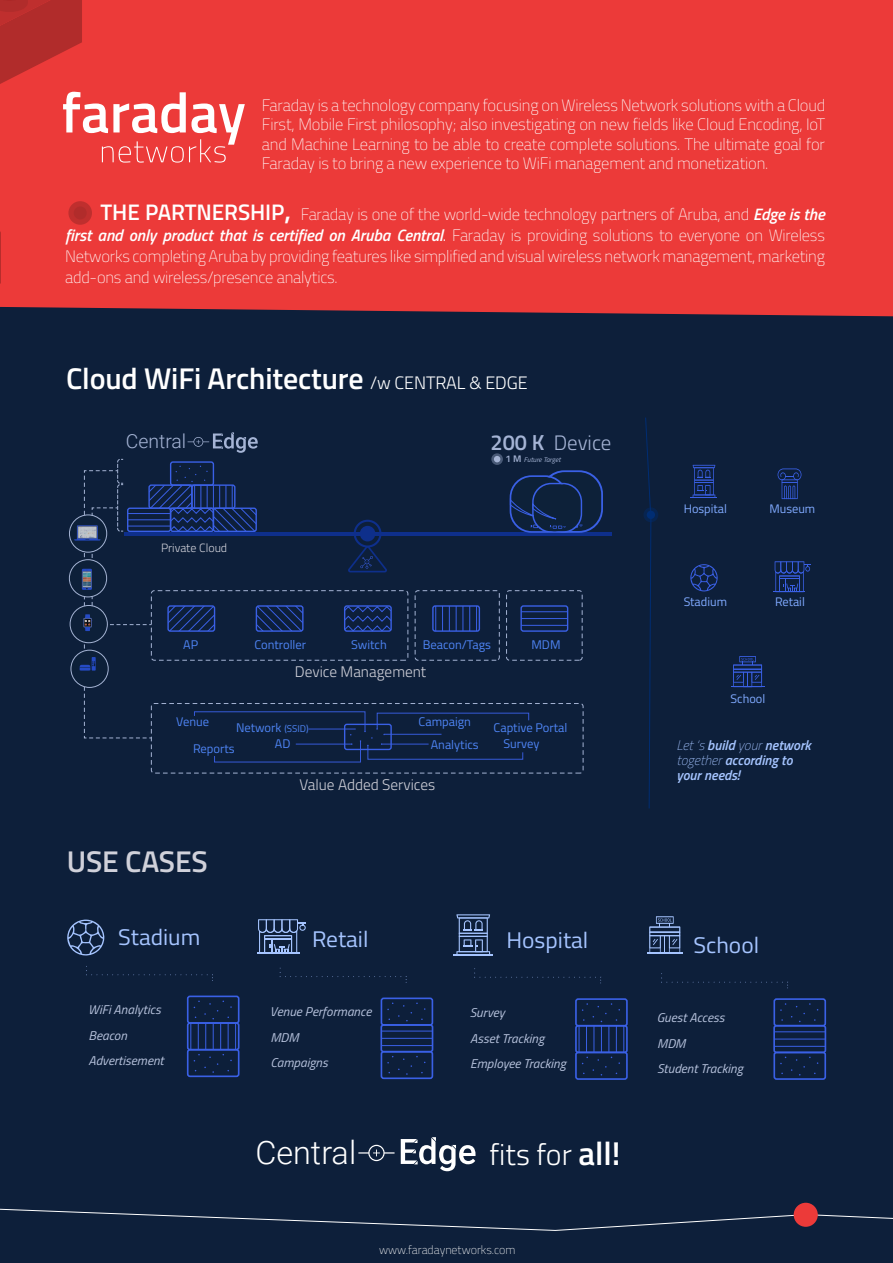
<style>
.page{position:relative;width:893px;height:1263px;background:#ec3a39}
.page>*{position:absolute;margin:0;border:0;box-sizing:border-box;transform-origin:0 0}
.t1{font:300 32.4px "Roboto";color:#fff}
.t2{font:600 30px "Titillium Web";letter-spacing:-.005em;color:#fff}
.t3{font:300 30px "Titillium Web";color:#fff}
.t4{font:600 30px "Titillium Web";letter-spacing:-.005em;color:#d0d1da}
.t5{font:22.65px "Titillium Web";color:#a5c4ff}
.t6{font:300 20.85px "Titillium Web";color:#a5b4d5}
.t7{font:300 19.35px "Roboto";color:#a5b4d5}
.t8{font:100 16.5px/21px "Titillium Web";letter-spacing:-.01em;color:#fff;text-align:justify}
.t9{font:300 15.3px "Titillium Web";color:#d0d1da}
.t10{font:italic 600 13.8px/15.3px "Titillium Web";color:#a5c4ff}
.t11{font:italic 12.75px/25.3px "Titillium Web";color:#b7c3dd}
.t12{font:12.6px "Titillium Web";color:#4e84f4}
.t13{font:12.3px "Titillium Web";color:#80aaff}
.t14{font:100 12px "Titillium Web";color:#fff}
.t15{font:300 12px "Titillium Web";color:#d0d1da}
.t16{font:italic 6.75px "Titillium Web";color:#a4b3d3}
.s1{font-weight:600;font-size:22.5px}
.s2{font-weight:600;font-size:27px}
.s3{font-weight:600;font-style:italic}
.s4{font-weight:300}
.s5{font-weight:300;font-size:18px}
.s6{font-weight:600;font-size:21.75px}
.s7{font-weight:600;font-style:normal;font-size:9.6px}
.s8{font-size:9.75px}
.s9{font-weight:600;font-size:33px}
.s10{font-weight:100}
</style>
<div class="page">
<div style="left:0;top:307px;width:893px;height:956px;background:#0d1f3a"></div>
<svg style="left:0;top:1208px;width:893px;height:23px"></svg>
<div style="left:794px;top:1203px;width:24px;height:24px;background:#ec3a39;border-radius:50%"></div>
<svg style="left:258px;top:919px;width:48px;height:35px"></svg>
<hr style="left:257px;top:953px;width:42px;height:1px;background:#a5c4ff">
<svg style="left:456px;top:951px;width:34px;height:4px"></svg>
<hr style="left:453px;top:954px;width:40px;height:1px;background:#a5c4ff">
<svg style="left:456px;top:914px;width:34px;height:38px"></svg>
<svg style="left:401px;top:1137px;width:74px;height:34px"></svg>
<svg style="left:358px;top:1145px;width:37px;height:16px"></svg>
<div style="left:474px;top:969px;width:128px;height:15px;background:#0d1f3a"></div>
<div style="left:280px;top:968px;width:127px;height:15px;background:#0d1f3a"></div>
<div style="left:86px;top:966px;width:127px;height:15px;background:#0d1f3a"></div>
<svg style="left:67px;top:919px;width:38px;height:37px"></svg>
<div style="left:661px;top:974px;width:128px;height:15px;background:#0d1f3a"></div>
<div style="left:773px;top:998px;width:53px;height:28px;border:2px solid #3a60e5;border-radius:2px"></div>
<svg style="left:780px;top:1003px;width:38px;height:19px"></svg>
<div style="left:773px;top:1051px;width:53px;height:29px;border:2px solid #3a60e5;border-radius:2px"></div>
<svg style="left:780px;top:1057px;width:38px;height:18px"></svg>
<hr style="left:774px;top:1031px;width:51px;height:1px;background:#3a60e5">
<hr style="left:774px;top:1039px;width:51px;height:1px;background:#3a60e5">
<hr style="left:774px;top:1046px;width:51px;height:1px;background:#3a60e5">
<div style="left:773px;top:1025px;width:53px;height:28px;border:2px solid #3a60e5;border-radius:2px"></div>
<hr style="left:647px;top:953px;width:36px;height:1px;background:#a5c4ff">
<svg style="left:649px;top:916px;width:31px;height:37px"></svg>
<hr style="left:124px;top:532px;width:487px;height:3px;background:#0e2f8b">
<div style="left:151px;top:703px;width:432px;height:70px;border:1px dashed #a4b3d3;border-radius:3px"></div>
<svg style="left:69px;top:515px;width:38px;height:37px"></svg>
<div style="left:69px;top:515px;width:38px;height:37px;border:1px solid #a4b3d3;border-radius:50%"></div>
<svg style="left:69px;top:560px;width:38px;height:37px"></svg>
<div style="left:69px;top:559px;width:38px;height:38px;border:1px solid #a4b3d3;border-radius:50%"></div>
<svg style="left:70px;top:605px;width:37px;height:38px"></svg>
<div style="left:70px;top:605px;width:38px;height:38px;border:1px solid #a4b3d3;border-radius:50%"></div>
<svg style="left:71px;top:650px;width:37px;height:37px"></svg>
<div style="left:71px;top:650px;width:37px;height:38px;border:1px solid #a4b3d3;border-radius:50%"></div>
<svg style="left:74px;top:432px;width:529px;height:330px"></svg>
<svg style="left:691px;top:465px;width:26px;height:33px"></svg>
<svg style="left:778px;top:468px;width:23px;height:31px"></svg>
<svg style="left:690px;top:564px;width:28px;height:28px"></svg>
<svg style="left:775px;top:561px;width:35px;height:31px"></svg>
<hr style="left:774px;top:591px;width:31px;height:1px;background:#3a60e5">
<hr style="left:731px;top:686px;width:33px;height:1px;background:#3a60e5">
<svg style="left:733px;top:656px;width:29px;height:30px"></svg>
<div style="left:68px;top:201px;width:24px;height:24px;background:#bf2f2e;border-radius:50%"></div>
<div style="left:74px;top:206px;width:13px;height:13px;background:#b12c2b;border-radius:50%"></div>
<svg style="left:645px;top:417px;width:7px;height:392px"></svg>
<svg style="left:643px;top:507px;width:15px;height:15px"></svg>
<div style="left:647px;top:511px;width:8px;height:8px;background:#002d73;border-radius:50%"></div>
<svg style="left:0;top:0;width:245px;height:163px"></svg>
<svg style="left:0;top:231px;width:1px;height:79px"></svg>
<div style="left:381px;top:997px;width:52px;height:29px;border:2px solid #3a60e5;border-radius:2px"></div>
<svg style="left:387px;top:1002px;width:38px;height:19px"></svg>
<div style="left:381px;top:1051px;width:52px;height:28px;border:2px solid #3a60e5;border-radius:2px"></div>
<svg style="left:387px;top:1056px;width:38px;height:19px"></svg>
<hr style="left:381px;top:1031px;width:51px;height:1px;background:#3a60e5">
<hr style="left:381px;top:1038px;width:51px;height:1px;background:#3a60e5">
<hr style="left:381px;top:1045px;width:51px;height:1px;background:#3a60e5">
<div style="left:380px;top:1024px;width:53px;height:28px;border:2px solid #3a60e5;border-radius:2px"></div>
<div style="left:575px;top:1025px;width:53px;height:28px;border:2px solid #3a60e5;border-radius:2px"></div>
<div style="left:575px;top:998px;width:53px;height:28px;border:2px solid #3a60e5;border-radius:2px"></div>
<div style="left:575px;top:1051px;width:53px;height:29px;border:2px solid #3a60e5;border-radius:2px"></div>
<svg style="left:579px;top:1003px;width:46px;height:72px"></svg>
<div style="left:187px;top:1022px;width:53px;height:28px;border:2px solid #3a60e5;border-radius:2px"></div>
<div style="left:187px;top:995px;width:53px;height:29px;border:2px solid #3a60e5;border-radius:2px"></div>
<div style="left:187px;top:1049px;width:53px;height:28px;border:2px solid #3a60e5;border-radius:2px"></div>
<svg style="left:191px;top:1000px;width:45px;height:73px"></svg>
<p class="t8" style="left:262px;top:94px;width:565px;line-height:19.5px">Faraday is a technology company focusing on Wireless Network solutions with a Cloud First, Mobile First philosophy; also investigating on new fields like Cloud Encoding, IoT and Machine Learning to be able to create complete solutions. The ultimate goal for Faraday is to bring a new experience to WiFi management and monetization.</p>
<p class="t8" style="left:65px;top:203px;width:761px;text-indent:35px"><span class="s1">THE PARTNERSHIP</span><span class="s2">,</span> Faraday is one of the world-wide technology partners of Aruba, and <span class="s3">Edge is the first and only product that is certified on Aruba Central</span><span class="s4">.</span> Faraday is providing solutions to everyone on Wireless Networks completing Aruba by providing features like simplified and visual wireless network management, marketing add-ons and wireless/presence analytics.</p>
<h2 class="t2" style="left:66px;top:356px;width:463px">Cloud WiFi Architecture <span class="s5">/w CENTRAL &amp; EDGE</span></h2>
<p class="t7" style="left:126px;top:428px;width:62px">Central</p>
<p class="t6" style="left:491px;top:427px;width:122px"><span class="s6">200 K</span> Device</p>
<p class="t16" style="left:506px;top:455px;width:56px"><span class="s7">1 M</span> Future Target</p>
<p class="t15" style="left:161px;top:539px;width:68px">Private Cloud</p>
<p class="t12" style="left:183px;top:636px;width:16px">AP</p>
<p class="t12" style="left:254px;top:636px;width:53px">Controller</p>
<p class="t12" style="left:351px;top:636px;width:37px">Switch</p>
<p class="t12" style="left:423px;top:636px;width:70px">Beacon/Tags</p>
<p class="t12" style="left:531px;top:636px;width:31px">MDM</p>
<p class="t9" style="left:295px;top:661px;width:133px">Device Management</p>
<p class="t12" style="left:176px;top:712px;width:34px">Venue</p>
<p class="t12" style="left:419px;top:712px;width:54px">Campaign</p>
<p class="t12" style="left:275px;top:734px;width:17px">AD</p>
<p class="t9" style="left:299px;top:774px;width:137px">Value Added Services</p>
<p class="t12" style="left:236px;top:718px;width:74px">Network <span class="s8">(SSID)</span></p>
<p class="t12" style="left:494px;top:718px;width:75px">Captive Portal</p>
<p class="t12" style="left:431px;top:735px;width:49px">Analytics</p>
<p class="t12" style="left:503px;top:734px;width:37px">Survey</p>
<p class="t12" style="left:193px;top:739px;width:43px">Reports</p>
<h2 class="t4" style="left:67px;top:838px;width:143px">USE CASES</h2>
<h3 class="t5" style="left:118px;top:920px;width:84px">Stadium</h3>
<p class="t11" style="left:88px;top:996px;width:77px">WiFi Analytics<br>Beacon<br>Advertisement</p>
<h3 class="t5" style="left:312px;top:922px;width:58px">Retail</h3>
<p class="t11" style="left:270px;top:998px;width:103px">Venue Performance<br>MDM<br>Campaigns</p>
<h3 class="t5" style="left:507px;top:923px;width:83px">Hospital</h3>
<p class="t11" style="left:470px;top:999px;width:98px">Survey<br>Asset Tracking<br>Employee Tracking</p>
<h1 class="t1" style="left:255px;top:1130px;width:102px">Central</h1>
<h2 class="t3" style="left:490px;top:1132px;width:133px">fits for <span class="s9">all!</span></h2>
<p class="t14" style="left:379px;top:1241px;width:138px">www.faradaynetworks.com</p>
<p class="t13" style="left:684px;top:500px;width:45px">Hospital</p>
<p class="t13" style="left:769px;top:500px;width:47px">Museum</p>
<p class="t13" style="left:684px;top:593px;width:45px">Stadium</p>
<p class="t13" style="left:775px;top:593px;width:31px">Retail</p>
<p class="t13" style="left:731px;top:689px;width:36px">School</p>
<p class="t10" style="left:676px;top:737px;width:136px"><span class="s10">Let ‘s</span> build <span class="s10">your</span> network <span class="s10">together</span> according to your needs!</p>
<h3 class="t5" style="left:693px;top:928px;width:67px">School</h3>
<p class="t11" style="left:657px;top:1004px;width:88px">Guest Access<br>MDM<br>Student Tracking</p>
</div>
